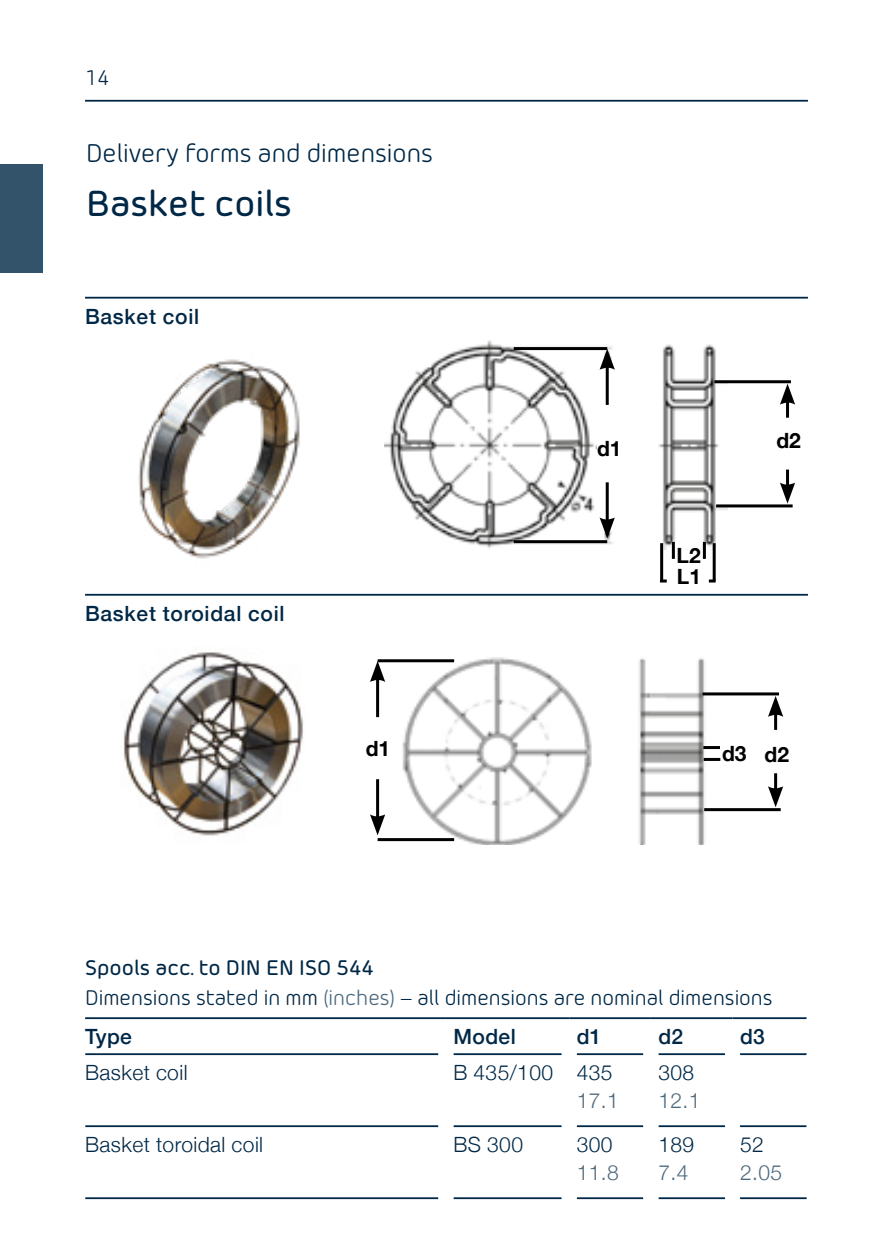
<style>
.page{position:relative;width:893px;height:1259px;background:#fff}
.page>*{position:absolute;margin:0;border:0;box-sizing:border-box;transform-origin:0 0}
.t1{font:500 36px "Morebi Rounded";color:#002846}
.t2{font:25.5px "Morebi Rounded";color:#002846}
.t3{font:21px/30px "Morebi Rounded";color:#002846}
.t4{font:300 21px "Helvetica Neue";letter-spacing:.02em;color:#002846}
.t5{font:500 21px "Helvetica Neue";letter-spacing:.035em;color:#002846}
.t6{font:300 21px "Helvetica Neue";letter-spacing:.02em;color:#4d697d}
.t7{font:700 21px "Helvetica Neue";color:#000}
.s1{font-weight:500}
.s2{color:#4d697d}
</style>
<div class="page">
<hr style="left:85px;top:100px;width:723px;height:2px;background:#002846">
<div style="left:0;top:164px;width:43px;height:108px;background:#33536b"></div>
<svg style="left:85px;top:1055px;width:722px;height:73px"></svg>
<hr style="left:85px;top:1017px;width:361px;height:2px;background:#002846">
<hr style="left:446px;top:1017px;width:123px;height:2px;background:#002846">
<hr style="left:569px;top:1017px;width:82px;height:2px;background:#002846">
<hr style="left:651px;top:1017px;width:81px;height:2px;background:#002846">
<hr style="left:732px;top:1017px;width:75px;height:2px;background:#002846">
<hr style="left:85px;top:1053px;width:353px;height:2px;background:#002846">
<hr style="left:453px;top:1053px;width:109px;height:2px;background:#002846">
<hr style="left:577px;top:1053px;width:66px;height:2px;background:#002846">
<hr style="left:658px;top:1053px;width:67px;height:2px;background:#002846">
<hr style="left:740px;top:1053px;width:67px;height:2px;background:#002846">
<hr style="left:85px;top:1125px;width:353px;height:2px;background:#002846">
<hr style="left:453px;top:1125px;width:109px;height:2px;background:#002846">
<hr style="left:577px;top:1125px;width:66px;height:2px;background:#002846">
<hr style="left:658px;top:1125px;width:67px;height:2px;background:#002846">
<hr style="left:740px;top:1125px;width:67px;height:2px;background:#002846">
<div style="left:643px;top:1053px;width:15px;height:73px;background:#fff"></div>
<div style="left:725px;top:1053px;width:15px;height:73px;background:#fff"></div>
<hr style="left:85px;top:1197px;width:353px;height:2px;background:#002846">
<hr style="left:453px;top:1197px;width:109px;height:2px;background:#002846">
<hr style="left:577px;top:1197px;width:66px;height:2px;background:#002846">
<hr style="left:658px;top:1197px;width:67px;height:2px;background:#002846">
<hr style="left:740px;top:1197px;width:67px;height:2px;background:#002846">
<div style="left:438px;top:1053px;width:15px;height:73px;background:#fff"></div>
<div style="left:562px;top:1053px;width:15px;height:73px;background:#fff"></div>
<div style="left:438px;top:1126px;width:15px;height:73px;background:#fff"></div>
<div style="left:562px;top:1126px;width:15px;height:73px;background:#fff"></div>
<div style="left:643px;top:1126px;width:15px;height:73px;background:#fff"></div>
<div style="left:725px;top:1126px;width:15px;height:73px;background:#fff"></div>
<hr style="left:85px;top:594px;width:723px;height:1px;background:#002846">
<img style="left:376px;top:657px;width:358px;height:187px">
<img style="left:123px;top:652px;width:181px;height:184px">
<hr style="left:378px;top:838px;width:76px;height:3px;background:#000">
<hr style="left:378px;top:659px;width:76px;height:3px;background:#000">
<hr style="left:376px;top:677px;width:3px;height:40px;background:#000">
<svg style="left:370px;top:661px;width:15px;height:21px"></svg>
<hr style="left:376px;top:779px;width:3px;height:40px;background:#000">
<svg style="left:370px;top:814px;width:15px;height:21px"></svg>
<hr style="left:704px;top:808px;width:77px;height:3px;background:#000">
<hr style="left:702px;top:692px;width:77px;height:3px;background:#000">
<hr style="left:774px;top:712px;width:3px;height:18px;background:#000">
<svg style="left:768px;top:696px;width:15px;height:21px"></svg>
<hr style="left:774px;top:773px;width:3px;height:18px;background:#000">
<svg style="left:768px;top:786px;width:15px;height:21px"></svg>
<hr style="left:704px;top:758px;width:16px;height:3px;background:#000">
<hr style="left:703px;top:746px;width:17px;height:3px;background:#000">
<hr style="left:85px;top:297px;width:723px;height:1px;background:#002846">
<img style="left:384px;top:340px;width:343px;height:209px">
<hr style="left:716px;top:504px;width:77px;height:3px;background:#000">
<hr style="left:714px;top:380px;width:77px;height:3px;background:#000">
<hr style="left:786px;top:400px;width:3px;height:18px;background:#000">
<svg style="left:780px;top:384px;width:15px;height:21px"></svg>
<hr style="left:786px;top:469px;width:3px;height:18px;background:#000">
<svg style="left:780px;top:482px;width:15px;height:21px"></svg>
<div style="left:597px;top:435px;width:25px;height:21px;background:#fff"></div>
<hr style="left:514px;top:540px;width:93px;height:3px;background:#000">
<hr style="left:514px;top:347px;width:93px;height:3px;background:#000">
<hr style="left:606px;top:365px;width:3px;height:40px;background:#000">
<svg style="left:600px;top:349px;width:15px;height:21px"></svg>
<hr style="left:606px;top:482px;width:3px;height:40px;background:#000">
<svg style="left:600px;top:517px;width:15px;height:21px"></svg>
<hr style="left:660px;top:543px;width:3px;height:37px;background:#000">
<hr style="left:713px;top:543px;width:3px;height:37px;background:#000">
<hr style="left:703px;top:542px;width:3px;height:17px;background:#000">
<hr style="left:672px;top:542px;width:3px;height:17px;background:#000">
<svg style="left:660px;top:579px;width:7px;height:3px"></svg>
<svg style="left:709px;top:579px;width:7px;height:3px"></svg>
<img style="left:138px;top:359px;width:162px;height:200px">
<p class="t3" style="left:85px;top:61px;width:26px">14</p>
<p class="t2" style="left:86px;top:136px;width:348px">Delivery forms and dimensions</p>
<h1 class="t1" style="left:86px;top:177px;width:207px">Basket coils</h1>
<p class="t5" style="left:85px;top:300px;width:116px">Basket coil</p>
<p class="t5" style="left:85px;top:597px;width:201px">Basket toroidal coil</p>
<p class="t7" style="left:597px;top:432px;width:26px">d1</p>
<p class="t7" style="left:676px;top:539px;width:26px">L2</p>
<p class="t7" style="left:677px;top:560px;width:26px">L1</p>
<p class="t7" style="left:776px;top:424px;width:26px">d2</p>
<p class="t7" style="left:366px;top:732px;width:26px">d1</p>
<p class="t7" style="left:722px;top:737px;width:69px">d3 d2</p>
<p class="t3" style="left:85px;top:951px;width:689px"><span class="s1">Spools acc. to DIN EN ISO 544<br></span>Dimensions stated in mm <span class="s2">(inches)</span> – all dimensions are nominal dimensions</p>
<p class="t5" style="left:85px;top:1019px;width:48px">Type</p>
<p class="t5" style="left:453px;top:1019px;width:64px">Model</p>
<p class="t5" style="left:577px;top:1019px;width:26px">d1</p>
<p class="t5" style="left:658px;top:1019px;width:26px">d2</p>
<p class="t5" style="left:740px;top:1019px;width:26px">d3</p>
<p class="t4" style="left:85px;top:1055px;width:104px">Basket coil</p>
<p class="t4" style="left:453px;top:1055px;width:161px">B 435/100 435</p>
<p class="t6" style="left:577px;top:1083px;width:44px">17.1</p>
<p class="t4" style="left:658px;top:1055px;width:37px">308</p>
<p class="t6" style="left:658px;top:1083px;width:44px">12.1</p>
<p class="t4" style="left:85px;top:1127px;width:179px">Basket toroidal coil</p>
<p class="t4" style="left:453px;top:1127px;width:71px">BS 300</p>
<p class="t4" style="left:577px;top:1127px;width:37px">300</p>
<p class="t6" style="left:577px;top:1155px;width:44px">11.8</p>
<p class="t4" style="left:658px;top:1127px;width:37px">189</p>
<p class="t6" style="left:658px;top:1155px;width:32px">7.4</p>
<p class="t4" style="left:740px;top:1127px;width:25px">52</p>
<p class="t6" style="left:740px;top:1155px;width:44px">2.05</p>
</div>
